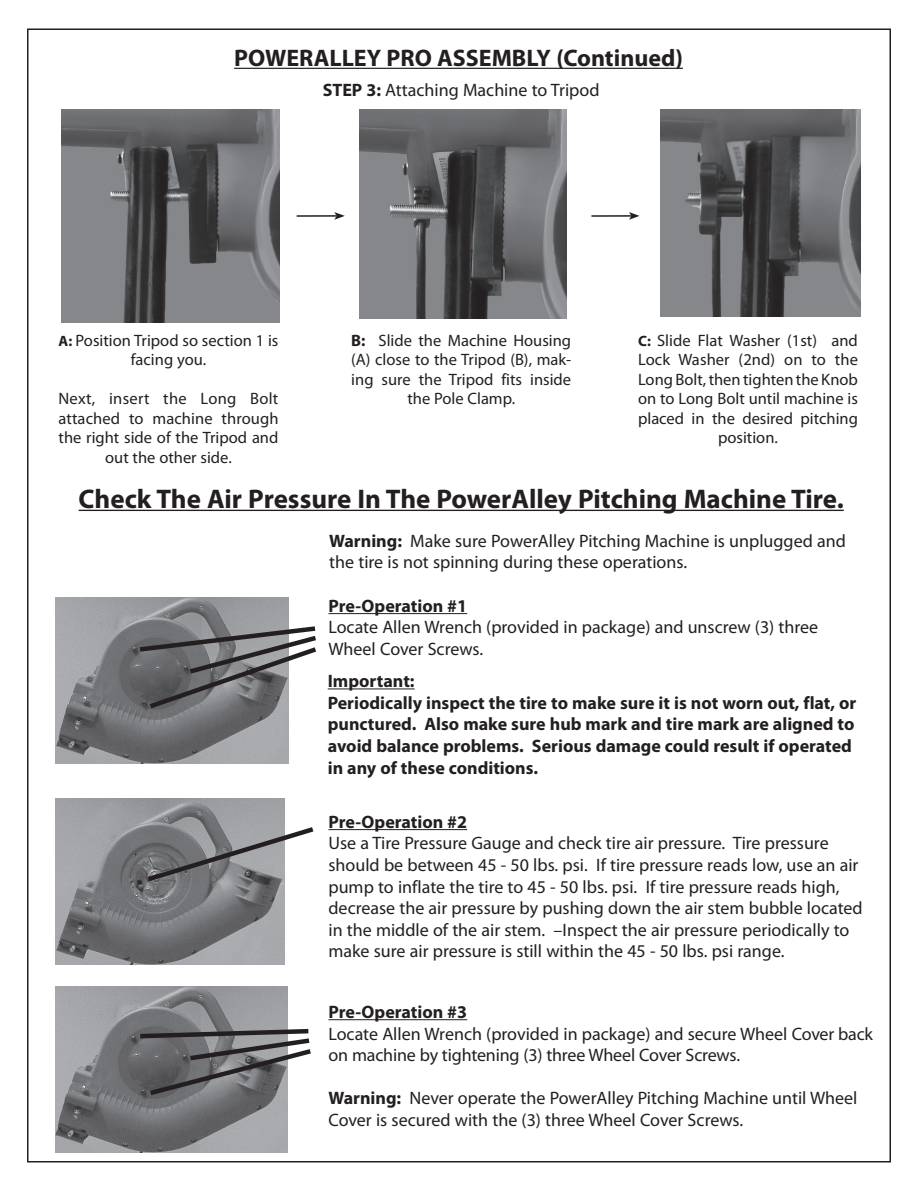
<style>
.page{position:relative;width:918px;height:1188px;background:#fff}
.page>*{position:absolute;margin:0;border:0;box-sizing:border-box;transform-origin:0 0}
.t1{font:700 27px "Myriad Pro";color:#231f20}
.t2{font:700 24px "Myriad Pro";color:#231f20}
.t3{font:18px/21.6px "Myriad Pro";color:#231f20}
.t4{font:700 18px/21.6px "Myriad Pro";color:#231f20}
.t5{font:16.5px/19.5px "Myriad Pro";color:#231f20;text-align:center}
.s1{font-weight:700}
.s2{font-weight:700;font-size:15px}
</style>
<div class="page">
<img style="left:55px;top:987px;width:233px;height:165px">
<img style="left:56px;top:799px;width:229px;height:166px">
<img style="left:56px;top:598px;width:232px;height:166px">
<hr style="left:234px;top:68px;width:449px;height:1px;background:#231f20">
<svg style="left:641px;top:509px;width:40px;height:3px"></svg>
<img style="left:61px;top:109px;width:219px;height:214px">
<img style="left:359px;top:109px;width:207px;height:210px">
<img style="left:660px;top:109px;width:201px;height:207px">
<hr style="left:297px;top:215px;width:40px;height:2px;background:#231f20">
<svg style="left:334px;top:212px;width:11px;height:8px"></svg>
<hr style="left:591px;top:215px;width:40px;height:2px;background:#231f20">
<svg style="left:629px;top:212px;width:11px;height:8px"></svg>
<hr style="left:328px;top:613px;width:139px;height:1px;background:#231f20">
<svg style="left:135px;top:624px;width:182px;height:88px;background:#7e7f81"></svg>
<svg style="left:143px;top:824px;width:171px;height:61px"></svg>
<hr style="left:328px;top:829px;width:139px;height:1px;background:#231f20">
<hr style="left:79px;top:510px;width:765px;height:1px;background:#231f20">
<hr style="left:328px;top:1019px;width:139px;height:1px;background:#231f20">
<hr style="left:328px;top:688px;width:87px;height:1px;background:#231f20">
<svg style="left:136px;top:1027px;width:175px;height:71px;background:#777779"></svg>
<p class="t2" style="left:234px;top:42px;width:450px">POWERALLEY PRO ASSEMBLY (Continued)</p>
<p class="t3" style="left:323px;top:79px;width:278px"><span class="s1">STEP 3:</span> Attaching Machine to Tripod</p>
<p class="t5" style="left:59px;top:330px;width:221px"><span class="s2">A:</span> Position Tripod so section 1 is facing you.</p>
<p class="t5" style="left:59px;top:389px;width:222px">Next, insert the Long Bolt attached to machine through the right side of the Tripod and out the other side.</p>
<p class="t5" style="left:351px;top:330px;width:221px"><span class="s1">B:</span> Slide the Machine Housing (A) close to the Tripod (B), mak&shy;ing sure the Tripod fits inside the Pole Clamp.</p>
<p class="t5" style="left:638px;top:330px;width:221px"><span class="s2">C:</span> Slide Flat Washer (1st) and<br>Lock Washer (2nd) on to the<br>Long Bolt, then tighten the Knob on to Long Bolt until machine is placed in the desired pitching position.</p>
<p class="t1" style="left:79px;top:481px;width:767px">Check The Air Pressure In The PowerAlley Pitching Machine Tire.</p>
<p class="t3" style="left:329px;top:530px;width:518px"><span class="s1">Warning:</span> Make sure PowerAlley Pitching Machine is unplugged and the tire is not spinning during these operations.</p>
<p class="t4" style="left:328px;top:594px;width:140px">Pre-Operation #1</p>
<p class="t3" style="left:328px;top:616px;width:491px">Locate Allen Wrench (provided in package) and unscrew (3) three<br>Wheel Cover Screws.</p>
<p class="t4" style="left:328px;top:670px;width:88px">Important:</p>
<p class="t4" style="left:328px;top:691px;width:530px">Periodically inspect the tire to make sure it is not worn out, flat, or punctured. Also make sure hub mark and tire mark are aligned to avoid balance problems. Serious damage could result if operated in any of these conditions.</p>
<p class="t4" style="left:328px;top:810px;width:140px">Pre-Operation #2</p>
<p class="t3" style="left:328px;top:832px;width:536px">Use a Tire Pressure Gauge and check tire air pressure. Tire pressure should be between 45 - 50 lbs. psi. If tire pressure reads low, use an air pump to inflate the tire to 45 - 50 lbs. psi. If tire pressure reads high, decrease the air pressure by pushing down the air stem bubble located in the middle of the air stem. –Inspect the air pressure periodically to make sure air pressure is still within the 45 - 50 lbs. psi range.</p>
<p class="t4" style="left:328px;top:1000px;width:140px">Pre-Operation #3</p>
<p class="t3" style="left:328px;top:1022px;width:546px">Locate Allen Wrench (provided in package) and secure Wheel Cover back on machine by tightening (3) three Wheel Cover Screws.</p>
<p class="t3" style="left:328px;top:1087px;width:531px"><span class="s1">Warning:</span> Never operate the PowerAlley Pitching Machine until Wheel<br>Cover is secured with the (3) three Wheel Cover Screws.</p>
</div>
